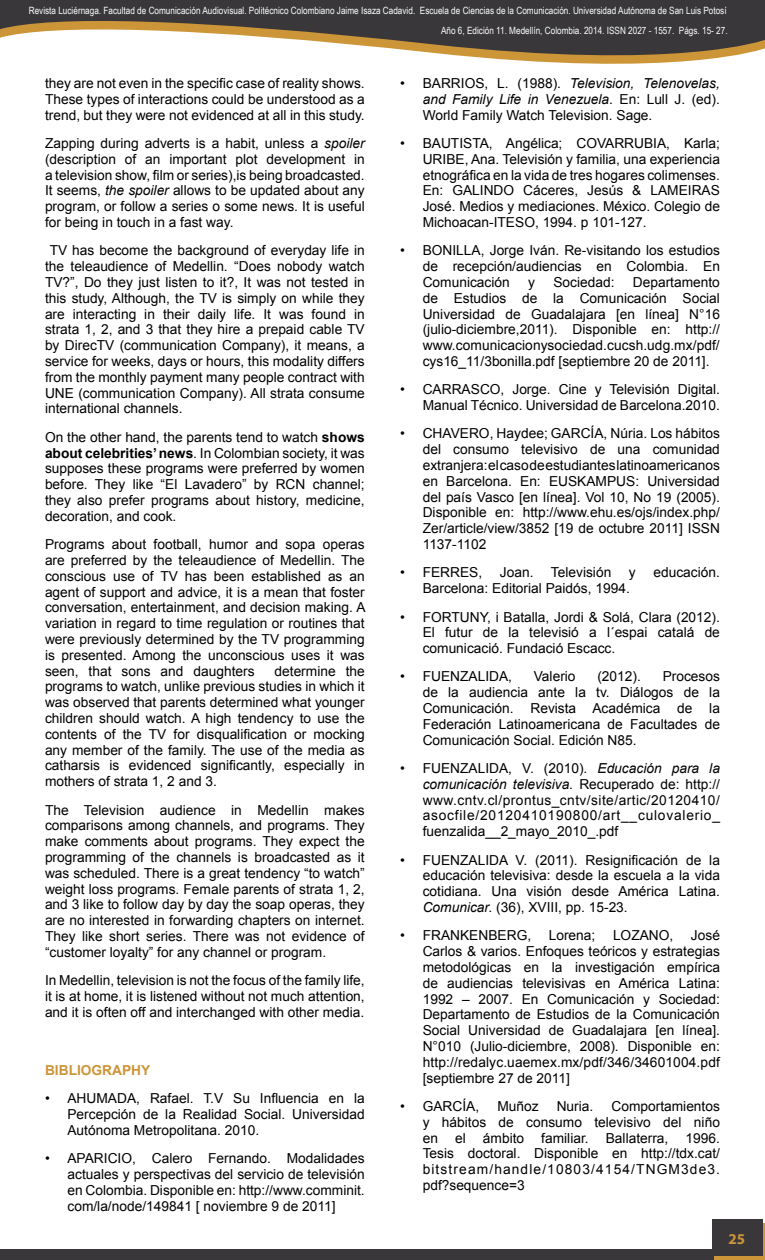
<style>
.page{position:relative;width:765px;height:1260px;background:#fff}
.page>*{position:absolute;margin:0;border:0;box-sizing:border-box;transform-origin:0 0}
.t1{font:700 15px "Myriad Pro";color:#cc9538}
.t2{font:13.75px/15.9px "Arial";color:#000;text-align:justify}
.t3{font:700 13.75px "Arial";color:#cc9538}
.t4{font:10px/20px "Arial Narrow";color:#fafdff;text-align:right}
.s1{font-style:italic}
.s2{font-weight:700}
</style>
<div class="page">
<div style="left:0;top:1249px;width:765px;height:11px;background:#39373a"></div>
<svg style="left:0;top:0;width:765px;height:64px;fill:#39373a"></svg>
<div style="left:715px;top:1224px;width:50px;height:36px;background:linear-gradient(to right,#cc9538,#cc9538)"></div>
<div style="left:712px;top:1220px;width:50px;height:36px;background:#39373a"></div>
<p class="t4" style="left:29px;top:0;width:700px">Revista Luciérnaga. Facultad de Comunicación Audiovisual. Politécnico Colombiano Jaime Isaza Cadavid. Escuela de Ciencias de la Comunicación. Universidad Autónoma de San Luis Potosí<br>Año 6, Edición 11. Medellín, Colombia. 2014. ISSN 2027 - 1557. Págs. 15- 27.</p>
<p class="t2" style="left:45px;top:75px;width:321px">they are not even in the specific case of reality shows.<br>These types of interactions could be understood as a trend, but they were not evidenced at all in this study.</p>
<p class="t2" style="left:45px;top:135px;width:321px">Zapping during adverts is a habit, unless a <span class="s1">spoiler </span>(description of an important plot development in a television show, film or series),is being broadcasted.<br>It seems, <span class="s1">the spoiler</span> allows to be updated about any program, or follow a series o some news. It is useful for being in touch in a fast way.</p>
<p class="t2" style="left:45px;top:242px;width:321px;text-indent:5px">TV has become the background of everyday life in the teleaudience of Medellin. “Does nobody watch TV?”, Do they just listen to it?, It was not tested in this study, Although, the TV is simply on while they are interacting in their daily life. It was found in strata 1, 2, and 3 that they hire a prepaid cable TV by DirecTV (communication Company), it means, a service for weeks, days or hours, this modality differs from the monthly payment many people contract with UNE (communication Company). All strata consume international channels.</p>
<p class="t2" style="left:45px;top:429px;width:321px">On the other hand, the parents tend to watch <span class="s2">shows about celebrities’ news</span>. In Colombian society, it was supposes these programs were preferred by women before. They like “El Lavadero” by RCN channel; they also prefer programs about history, medicine, decoration, and cook.</p>
<p class="t2" style="left:45px;top:536px;width:322px">Programs about football, humor and sopa operas are preferred by the teleaudience of Medellin. The conscious use of TV has been established as an agent of support and advice, it is a mean that foster conversation, entertainment, and decision making. A variation in regard to time regulation or routines that were previously determined by the TV programming is presented. Among the unconscious uses it was seen, that sons and daughters</p>
<p class="t2" style="left:45px;top:663px;width:321px;text-indent:230px">determine the programs to watch, unlike previous studies in which it was observed that parents determined what younger children should watch. A high tendency to use the contents of the TV for disqualification or mocking any member of the family. The use of the media as catharsis is evidenced significantly, especially in mothers of strata 1, 2 and 3.</p>
<p class="t2" style="left:45px;top:802px;width:321px">The Television audience in Medellin makes comparisons among channels, and programs. They make comments about programs. They expect the programming of the channels is broadcasted as it was scheduled. There is a great tendency “to watch” weight loss programs. Female parents of strata 1, 2, and 3 like to follow day by day the soap operas, they are no interested in forwarding chapters on internet.<br>They like short series. There was not evidence of “customer loyalty” for any channel or program.</p>
<p class="t2" style="left:45px;top:972px;width:321px">In Medellin, television is not the focus of the family life, it is at home, it is listened without not much attention, and it is often off and interchanged with other media.</p>
<p class="t3" style="left:45px;top:1060px;width:107px">BIBLIOGRAPHY</p>
<p class="t2" style="left:67px;top:1090px;width:299px;text-indent:-22px">• AHUMADA, Rafael. T.V Su Influencia en la Percepción de la Realidad Social. Universidad Autónoma Metropolitana. 2010.</p>
<p class="t2" style="left:67px;top:1150px;width:299px;text-indent:-22px">• APARICIO, Calero Fernando. Modalidades actuales y perspectivas del servicio de televisión en Colombia. Disponible en: http://www.comminit. com/la/node/149841 [ noviembre 9 de 2011]</p>
<p class="t2" style="left:423px;top:75px;width:299px;text-indent:-22px">• BARRIOS, L. (1988). <span class="s1">Television, Telenovelas, and Family Life in Venezuela</span>. En: Lull J. (ed).<br>World Family Watch Television. Sage.</p>
<p class="t2" style="left:423px;top:135px;width:299px;text-indent:-22px">• BAUTISTA, Angélica; COVARRUBIA, Karla; URIBE, Ana. Televisión y familia, una experiencia etnográfica en la vida de tres hogares colimenses.<br>En: GALINDO Cáceres, Jesús &amp; LAMEIRAS José. Medios y mediaciones. México. Colegio de Michoacan-ITESO, 1994. p 101-127.</p>
<p class="t2" style="left:423px;top:242px;width:299px;text-indent:-22px">• BONILLA, Jorge Iván. Re-visitando los estudios de recepción/audiencias en Colombia. En Comunicación</p>
<p class="t2" style="left:528px;top:274px;width:8px">y</p>
<p class="t2" style="left:553px;top:274px;width:63px">Sociedad:</p>
<p class="t2" style="left:423px;top:274px;width:299px;text-indent:210px">Departamento de Estudios de la Comunicación Social Universidad de Guadalajara [en línea] N°16 (julio-diciembre,2011). Disponible en: http:// www.comunicacionysociedad.cucsh.udg.mx/pdf/ cys16_11/3bonilla.pdf [septiembre 20 de 2011].</p>
<p class="t2" style="left:400px;top:381px;width:321px;text-align:right">• CARRASCO, Jorge. Cine y Televisión Digital.<br>Manual Técnico. Universidad de Barcelona.2010.</p>
<p class="t2" style="left:423px;top:426px;width:299px;text-indent:-22px">• CHAVERO, Haydee; GARCÍA, Núria. Los hábitos del consumo televisivo de una comunidad extranjera: el caso de estudiantes latinoamericanos en Barcelona. En: EUSKAMPUS: Universidad del país Vasco [en línea]. Vol 10, No 19 (2005).<br>Disponible en: http://www.ehu.es/ojs/index.php/ Zer/article/view/3852 [19 de octubre 2011] ISSN 1137-1102</p>
<p class="t2" style="left:400px;top:565px;width:84px">• FERRES,</p>
<p class="t2" style="left:500px;top:565px;width:35px">Joan.</p>
<p class="t2" style="left:551px;top:565px;width:62px">Televisión</p>
<p class="t2" style="left:629px;top:565px;width:8px">y</p>
<p class="t2" style="left:653px;top:565px;width:68px">educación.</p>
<p class="t2" style="left:423px;top:580px;width:209px">Barcelona: Editorial Paidós, 1994.</p>
<p class="t2" style="left:423px;top:609px;width:299px;text-indent:-22px">• FORTUNY, i Batalla, Jordi &amp; Solá, Clara (2012).<br>El futur de la televisió a l´espai catalá de comunicació. Fundació Escacc.</p>
<p class="t2" style="left:400px;top:669px;width:113px">• FUENZALIDA,</p>
<p class="t2" style="left:534px;top:669px;width:43px">Valerio</p>
<p class="t2" style="left:597px;top:669px;width:45px">(2012).</p>
<p class="t2" style="left:423px;top:669px;width:299px;text-indent:240px">Procesos de la audiencia ante la tv. Diálogos de la Comunicación. Revista Académica de la Federación Latinoamericana de Facultades de Comunicación Social. Edición N85.</p>
<p class="t2" style="left:423px;top:760px;width:299px;text-indent:-22px">• FUENZALIDA, V. (2010). <span class="s1">Educación para la comunicación televisiva.</span> Recuperado de: http:// www.cntv.cl/prontus_cntv/site/artic/20120410/ asocfile/20120410190800/art__culovalerio_ fuenzalida__2_mayo_2010_.pdf</p>
<p class="t2" style="left:423px;top:852px;width:299px;text-indent:-22px">• FUENZALIDA V. (2011). Resignificación de la educación televisiva: desde la escuela a la vida cotidiana. Una visión desde América Latina.<br><span class="s1">Comunicar.</span> (36), XVIII, pp. 15-23.</p>
<p class="t2" style="left:400px;top:927px;width:132px">• FRANKENBERG,</p>
<p class="t2" style="left:549px;top:927px;width:48px">Lorena;</p>
<p class="t2" style="left:613px;top:927px;width:62px">LOZANO,</p>
<p class="t2" style="left:423px;top:927px;width:299px;text-indent:268px">José Carlos &amp; varios. Enfoques teóricos y estrategias metodológicas en la investigación empírica de audiencias televisivas en América Latina:<br>1992 – 2007. En Comunicación y Sociedad:<br>Departamento de Estudios de la Comunicación Social Universidad de Guadalajara [en línea].<br>N°010 (Julio-diciembre, 2008). Disponible en: http://redalyc.uaemex.mx/pdf/346/34601004.pdf [septiembre 27 de 2011]</p>
<p class="t2" style="left:400px;top:1098px;width:81px">• GARCÍA,</p>
<p class="t2" style="left:497px;top:1098px;width:43px">Muñoz</p>
<p class="t2" style="left:557px;top:1098px;width:38px">Nuria.</p>
<p class="t2" style="left:423px;top:1098px;width:299px;text-indent:189px">Comportamientos y hábitos de consumo televisivo del niño en el ámbito familiar. Ballaterra, 1996.<br>Tesis doctoral. Disponible en http://tdx.cat/ bitstream/handle/10803/4154/TNGM3de3. pdf?sequence=3</p>
<p class="t1" style="left:729px;top:1229px;width:18px">25</p>
</div>
